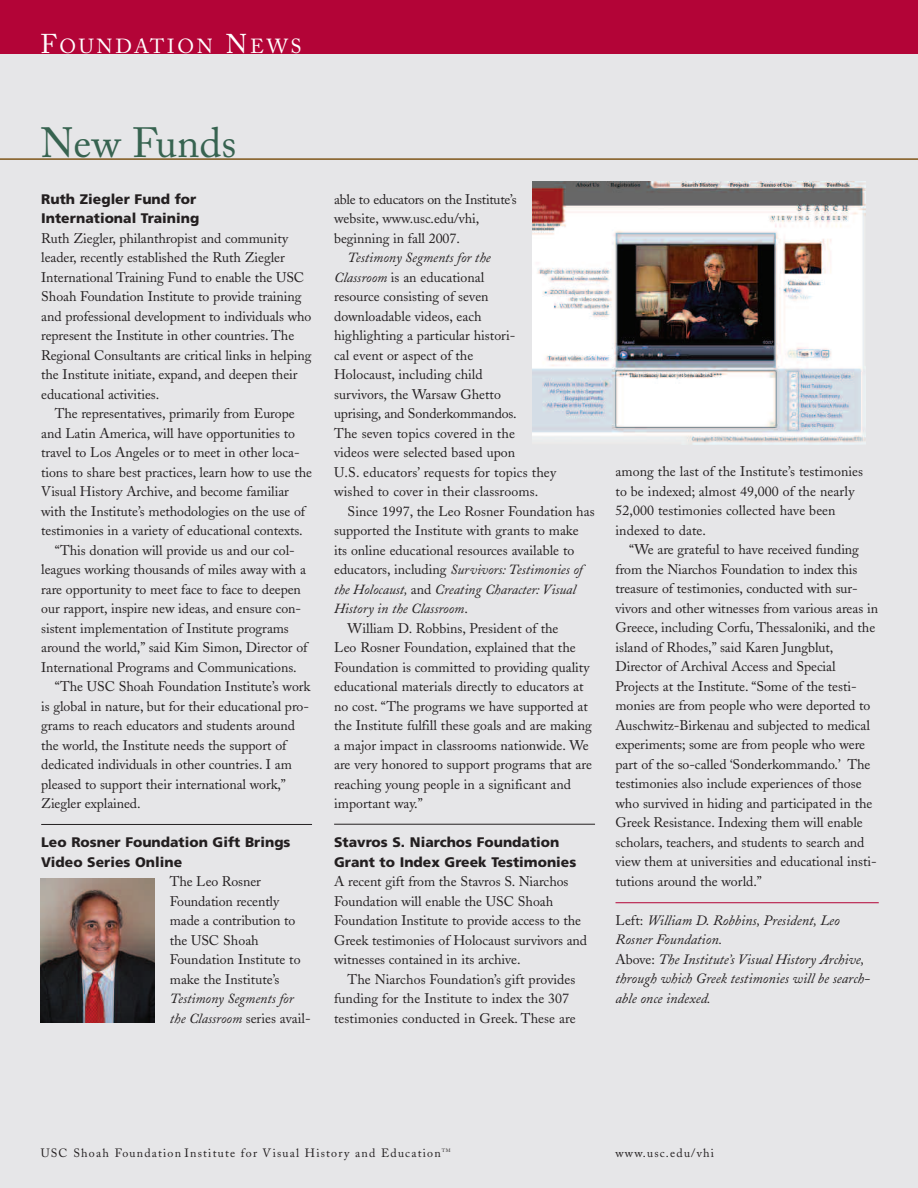
<style>
.page{position:relative;width:918px;height:1188px;background:#fff}
.page>*{position:absolute;margin:0;border:0;box-sizing:border-box;transform-origin:0 0}
.t1{font:42px "Adobe Caslon";color:#376350}
.t2{font:20.25px "Adobe Caslon";letter-spacing:.135em;color:#fff}
.t3{font:italic 14.1px/19.5px "Adobe Caslon";color:#231f20}
.t4{font:13.8px/19.5px "Adobe Caslon";letter-spacing:-.005em;color:#231f20}
.t5{font:italic 13.8px/19.5px "Adobe Caslon";color:#231f20}
.t6{font:900 13.8px/19.5px "Frutiger";color:#231f20}
.t7{font:12px "Adobe Caslon";letter-spacing:.1em;color:#231f20}
.t8{font:4.8px "Adobe Caslon";color:#231f20}
.s1{font-size:27px}
.s2{font-style:normal}
.s3{font-style:italic}
.s4{font-style:normal;font-size:13.8px}
</style>
<div class="page">
<div style="left:0;top:32px;width:918px;height:1156px;background:#e6e6e8"></div>
<div style="left:0;top:0;width:918px;height:54px;background:#b30437"></div>
<hr style="left:41px;top:824px;width:271px;height:1px;background:#231f20">
<hr style="left:334px;top:824px;width:261px;height:1px;background:#231f20">
<img style="left:40px;top:879px;width:115px;height:144px">
<hr style="left:616px;top:902px;width:263px;height:1px;background:#b30437">
<hr style="left:0;top:158px;width:918px;height:2px;background:#7f5619">
<img style="left:532px;top:182px;width:333px;height:263px">
<h2 class="t2" style="left:41px;top:39px;width:263px"><span class="s1">F</span>OUNDATION <span class="s1">N</span>EWS</h2>
<h1 class="t1" style="left:40px;top:127px;width:197px">New Funds</h1>
<p class="t6" style="left:41px;top:190px;width:160px">Ruth Ziegler Fund for<br>International Training</p>
<p class="t4" style="left:41px;top:230px;width:272px">Ruth Ziegler, philanthropist and community leader, recently established the Ruth Ziegler International Training Fund to enable the USC Shoah Foundation Institute to provide training and professional development to individuals who represent the Institute in other countries. The Regional Consultants are critical links in helping the Institute initiate, expand, and deepen their educational activities.</p>
<p class="t4" style="left:55px;top:406px;width:241px">The representatives, primarily from Europe</p>
<p class="t4" style="left:41px;top:425px;width:255px">and Latin America, will have opportunities to</p>
<p class="t4" style="left:41px;top:445px;width:260px">travel to Los Angeles or to meet in other loca-</p>
<p class="t4" style="left:41px;top:464px;width:272px">tions to share best practices, learn how to use the</p>
<p class="t4" style="left:41px;top:484px;width:249px">Visual History Archive, and become familiar</p>
<p class="t4" style="left:41px;top:503px;width:265px">with the Institute’s methodologies on the use of</p>
<p class="t4" style="left:41px;top:523px;width:263px">testimonies in a variety of educational contexts.</p>
<p class="t4" style="left:55px;top:542px;width:242px">“This donation will provide us and our col-</p>
<p class="t4" style="left:41px;top:562px;width:266px">leagues working thousands of miles away with a</p>
<p class="t4" style="left:41px;top:581px;width:261px">rare opportunity to meet face to face to deepen</p>
<p class="t4" style="left:41px;top:601px;width:261px">our rapport, inspire new ideas, and ensure con-</p>
<p class="t4" style="left:41px;top:620px;width:249px">sistent implementation of Institute programs</p>
<p class="t4" style="left:41px;top:640px;width:268px">around the world,” said Kim Simon, Director of</p>
<p class="t4" style="left:41px;top:659px;width:257px">International Programs and Communications.</p>
<p class="t4" style="left:55px;top:679px;width:257px">“The USC Shoah Foundation Institute’s work</p>
<p class="t4" style="left:41px;top:698px;width:269px">is global in nature, but for their educational pro-</p>
<p class="t4" style="left:41px;top:718px;width:255px">grams to reach educators and students around</p>
<p class="t4" style="left:41px;top:737px;width:247px">the world, the Institute needs the support of</p>
<p class="t4" style="left:41px;top:757px;width:252px">dedicated individuals in other countries. I am</p>
<p class="t4" style="left:41px;top:776px;width:246px">pleased to support their international work,”</p>
<p class="t4" style="left:41px;top:796px;width:101px">Ziegler explained.</p>
<p class="t6" style="left:41px;top:834px;width:251px">Leo Rosner Foundation Gift Brings<br>Video Series Online</p>
<p class="t4" style="left:170px;top:874px;width:132px">The Leo Rosner<br>Foundation recently made a contribution to the USC Shoah<br>Foundation Institute to make the Institute’s</p>
<p class="t5" style="left:170px;top:991px;width:142px">Testimony Segments for the Classroom <span class="s2">series avail-</span></p>
<p class="t4" style="left:334px;top:191px;width:184px">able to educators on the Institute’s website, www.usc.edu/vhi, beginning in fall 2007.</p>
<p class="t4" style="left:334px;top:249px;width:224px;text-indent:13px"><span class="s3">Testimony Segments for the<br>Classroom</span> is an educational<br>resource consisting of seven downloadable videos, each<br>highlighting a particular histori-<br>cal event or aspect of the<br>Holocaust, including child<br>survivors, the Warsaw Ghetto<br>uprising, and Sonderkommandos.<br>The seven topics covered in the<br>videos were selected based upon<br>U.S. educators’ requests for topics they wished to cover in their classrooms.</p>
<p class="t4" style="left:348px;top:503px;width:249px">Since 1997, the Leo Rosner Foundation has</p>
<p class="t4" style="left:334px;top:522px;width:246px">supported the Institute with grants to make</p>
<p class="t4" style="left:334px;top:542px;width:242px">its online educational resources available to</p>
<p class="t5" style="left:334px;top:562px;width:250px"><span class="s2">educators, including</span> Survivors: Testimonies of</p>
<p class="t5" style="left:334px;top:581px;width:243px">the Holocaust, <span class="s2">and</span> Creating Character: Visual</p>
<p class="t5" style="left:334px;top:601px;width:135px">History in the Classroom<span class="s2">.</span></p>
<p class="t4" style="left:348px;top:620px;width:212px">William D. Robbins, President of the</p>
<p class="t4" style="left:334px;top:639px;width:243px">Leo Rosner Foundation, explained that the</p>
<p class="t4" style="left:334px;top:659px;width:257px">Foundation is committed to providing quality</p>
<p class="t4" style="left:334px;top:678px;width:251px">educational materials directly to educators at</p>
<p class="t4" style="left:334px;top:698px;width:255px">no cost. “The programs we have supported at</p>
<p class="t4" style="left:334px;top:717px;width:259px">the Institute fulfill these goals and are making</p>
<p class="t4" style="left:334px;top:737px;width:256px">a major impact in classrooms nationwide. We</p>
<p class="t4" style="left:334px;top:756px;width:259px">are very honored to support programs that are</p>
<p class="t4" style="left:334px;top:776px;width:238px">reaching young people in a significant and</p>
<p class="t4" style="left:334px;top:795px;width:90px">important way.”</p>
<p class="t6" style="left:334px;top:834px;width:244px">Stavros S. Niarchos Foundation<br>Grant to Index Greek Testimonies</p>
<p class="t4" style="left:334px;top:873px;width:255px">A recent gift from the Stavros S. Niarchos Foundation will enable the USC Shoah Foundation Institute to provide access to the Greek testimonies of Holocaust survivors and witnesses contained in its archive.</p>
<p class="t4" style="left:334px;top:971px;width:243px;text-indent:13px">The Niarchos Foundation’s gift provides funding for the Institute to index the 307 testimonies conducted in Greek. These are</p>
<p class="t4" style="left:616px;top:463px;width:249px">among the last of the Institute’s testimonies to be indexed; almost 49,000 of the nearly 52,000 testimonies collected have been indexed to date.</p>
<p class="t4" style="left:616px;top:541px;width:264px;text-indent:13px">“We are grateful to have received funding from the Niarchos Foundation to index this treasure of testimonies, conducted with sur&shy;vivors and other witnesses from various areas in Greece, including Corfu, Thessaloniki, and the island of Rhodes,” said Karen Jungblut, Director of Archival Access and Special Projects at the Institute. “Some of the testi&shy;monies are from people who were deported to Auschwitz-Birkenau and subjected to medical experiments; some are from people who were part of the so-called ‘Sonderkommando.’ The testimonies also include experiences of those who survived in hiding and participated in the Greek Resistance. Indexing them will enable scholars, teachers, and students to search and view them at universities and educational insti&shy;tutions around the world.”</p>
<p class="t3" style="left:616px;top:912px;width:256px"><span class="s4">Left:</span> William D. Robbins, President, Leo Rosner Foundation.<br><span class="s4">Above:</span> The Institute’s Visual History Archive, through which Greek testimonies will be search&shy;able once indexed.</p>
<p class="t7" style="left:41px;top:1149px;width:402px">USC Shoah Foundation Institute for Visual History and Education</p>
<p class="t8" style="left:442px;top:1149px;width:10px">TM</p>
<p class="t7" style="left:615px;top:1149px;width:100px">www.usc.edu/vhi</p>
</div>
